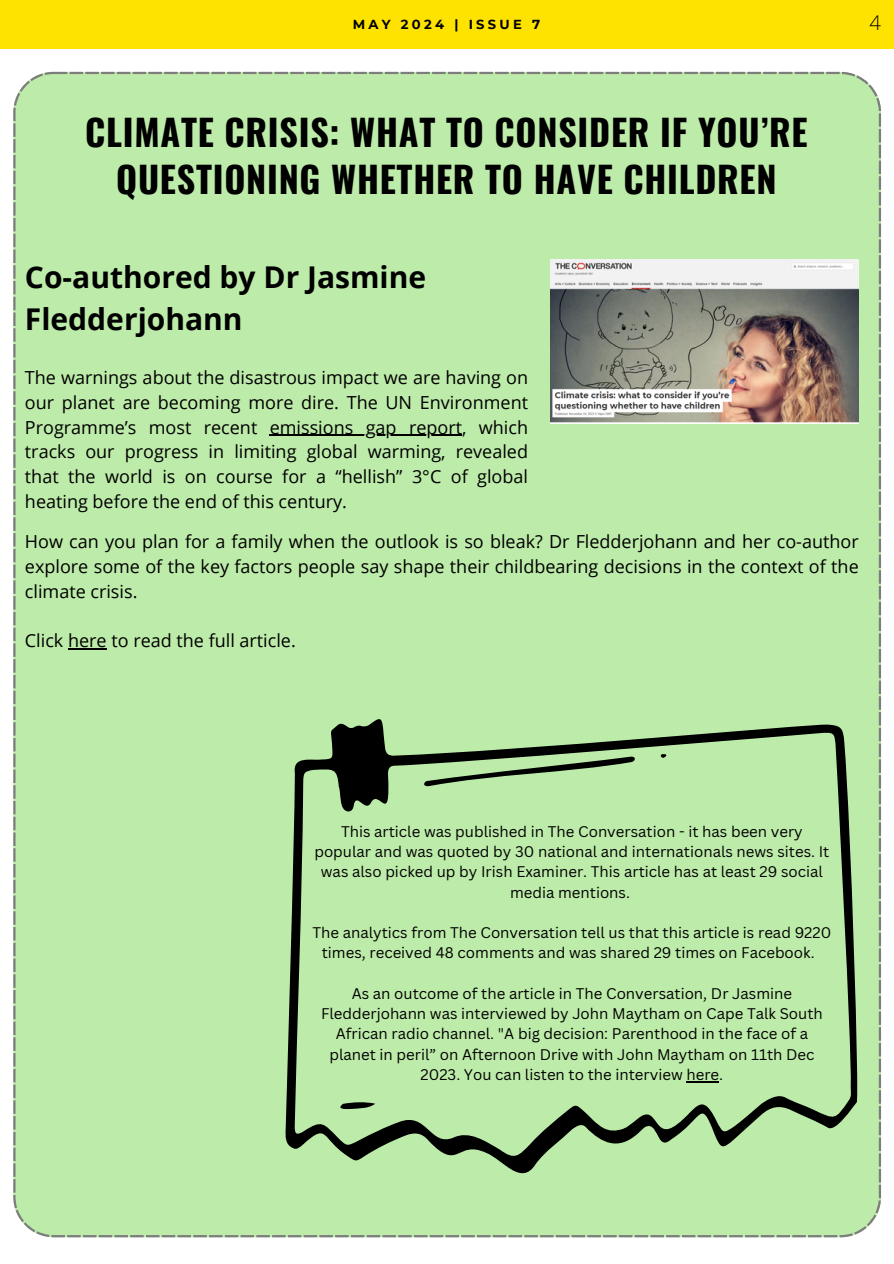
<style>
.page{position:relative;width:894px;height:1264px;background:#fff}
.page>*{position:absolute;margin:0;border:0;box-sizing:border-box;transform-origin:0 0}
.t1{font:700 36px/47.2px "Oswald";letter-spacing:.02em;color:#000;text-align:center}
.t2{font:700 30px/41.7px "Open Sans";color:#000}
.t3{font:300 20.25px "Open Sans";color:#000}
.t4{font:18px/24.8px "Open Sans";color:#000;text-align:justify}
.t5{font:15px/20.2px "Canva Sans";color:#000;text-align:center}
.t6{font:700 13.05px "Montserrat";letter-spacing:.25em;color:#000}
</style>
<div class="page">
<div style="left:0;top:0;width:893px;height:49px;background:#ffe300"></div>
<div style="left:13px;top:72px;width:867px;height:1165px;background:#bdeba9"></div>
<img style="left:550px;top:260px;width:308px;height:163px">
<hr style="left:270px;top:435px;width:192px;height:1px;background:#000">
<hr style="left:68px;top:648px;width:39px;height:1px;background:#000">
<svg style="left:285px;top:712px;width:574px;height:475px;background:#acd69a"></svg>
<hr style="left:686px;top:1080px;width:33px;height:2px;background:#000">
<p class="t6" style="left:353px;top:17px;width:189px">MAY 2024 | ISSUE 7</p>
<h3 class="t3" style="left:869px;top:9px;width:13px">4</h3>
<p class="t1" style="left:85px;top:107px;width:723px">CLIMATE CRISIS: WHAT TO CONSIDER IF YOU’RE<br>QUESTIONING WHETHER TO HAVE CHILDREN</p>
<h1 class="t2" style="left:25px;top:256px;width:402px">Co-authored by Dr Jasmine<br>Fledderjohann</h1>
<h2 class="t4" style="left:25px;top:365px;width:504px">The warnings about the disastrous impact we are having on our planet are becoming more dire. The UN Environment Programme’s most recent</h2>
<h3 class="t4" style="left:25px;top:414px;width:504px;text-indent:245px">emissions gap report, which tracks our progress in limiting global warming, revealed that the world is on course for a “hellish” 3°C of global heating before the end of this century.</h3>
<p class="t4" style="left:25px;top:529px;width:835px">How can you plan for a family when the outlook is so bleak? Dr Fledderjohann and her co-author explore some of the key factors people say shape their childbearing decisions in the context of the climate crisis.</p>
<h3 class="t4" style="left:25px;top:628px;width:272px">Click here to read the full article.</h3>
<h4 class="t5" style="left:314px;top:820px;width:516px">This article was published in The Conversation - it has been very popular and was quoted by 30 national and internationals news sites. It was also picked up by Irish Examiner. This article has at least 29 social media mentions.</h4>
<h4 class="t5" style="left:312px;top:922px;width:520px">The analytics from The Conversation tell us that this article is read 9220 times, received 48 comments and was shared 29 times on Facebook.</h4>
<h4 class="t5" style="left:321px;top:982px;width:503px">As an outcome of the article in The Conversation, Dr Jasmine Fledderjohann was interviewed by John Maytham on Cape Talk South African radio channel. "A big decision: Parenthood in the face of a planet in peril” on Afternoon Drive with John Maytham on 11th Dec 2023. You can listen to the interview here.</h4>
</div>
